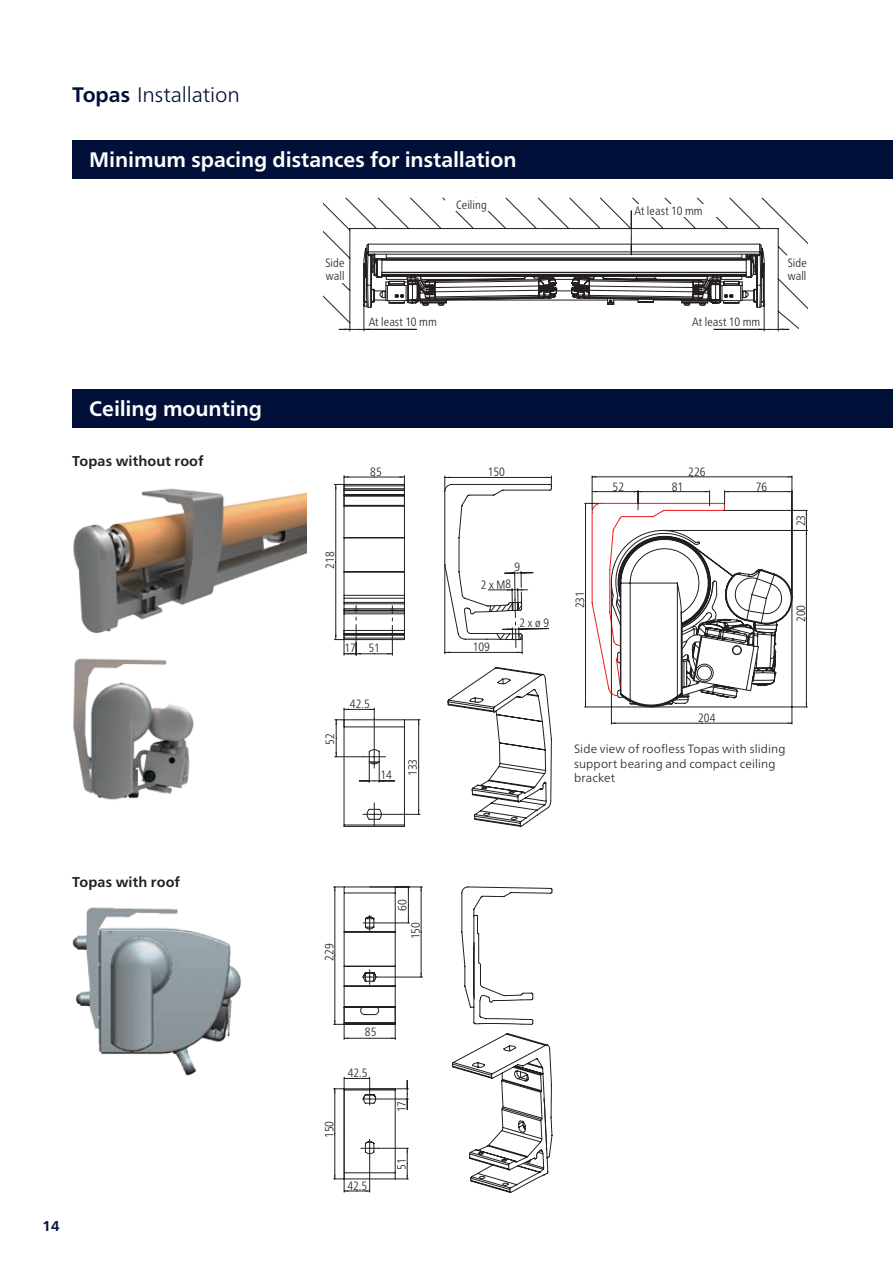
<style>
.page{position:relative;width:893px;height:1263px;background:#fff}
.page>*{position:absolute;margin:0;border:0;box-sizing:border-box;transform-origin:0 0}
._02_Sub_14_bold_weiß{font:700 21px "Frutiger Neue LTW1 G";letter-spacing:-.005em;color:#fff}
._02_Sub_14_bold{font:300 21px "Frutiger Neue LTW1 G";letter-spacing:-.01em;color:#001039}
._02_Sub_9_5_bold{font:700 14.25px "Frutiger Neue LTW1 G";letter-spacing:.005em;color:#231f20}
.t1{font:700 14.25px "Frutiger Neue LTW1 G";color:#001039}
._07_Beschriftung_8_l{font:300 condensed 12px/12.8px "Frutiger Neue LTW1 G";color:#231f20}
._04_BU_8_light{font:300 12px/14.9px "Frutiger Neue LTW1 G";letter-spacing:.015em;color:#231f20}
.s1{font-weight:700}
</style>
<div class="page">
<svg style="left:323px;top:198px;width:485px;height:131px"></svg>
<svg style="left:339px;top:211px;width:450px;height:120px"></svg>
<div style="left:446px;top:198px;width:51px;height:12px;background:#fff"></div>
<div style="left:323px;top:255px;width:22px;height:28px;background:#fff"></div>
<div style="left:788px;top:255px;width:20px;height:28px;background:#fff"></div>
<div style="left:634px;top:204px;width:92px;height:13px;background:#fff"></div>
<svg style="left:334px;top:475px;width:218px;height:340px"></svg>
<svg style="left:344px;top:598px;width:207px;height:228px"></svg>
<svg style="left:584px;top:475px;width:224px;height:249px"></svg>
<svg style="left:585px;top:503px;width:210px;height:205px"></svg>
<img style="left:73px;top:488px;width:233px;height:146px">
<img style="left:73px;top:658px;width:121px;height:142px">
<svg style="left:343px;top:887px;width:209px;height:306px"></svg>
<svg style="left:507px;top:916px;width:41px;height:274px"></svg>
<svg style="left:333px;top:887px;width:174px;height:305px"></svg>
<svg style="left:369px;top:915px;width:1px;height:15px"></svg>
<svg style="left:362px;top:970px;width:15px;height:14px"></svg>
<svg style="left:361px;top:1139px;width:18px;height:18px"></svg>
<img style="left:72px;top:907px;width:169px;height:169px">
<div style="left:72px;top:140px;width:821px;height:39px;background:#001039"></div>
<div style="left:72px;top:389px;width:821px;height:38px;background:#001039"></div>
<svg style="left:510px;top:562px;width:16px;height:12px"></svg>
<p class="_02_Sub_14_bold" style="left:72px;top:82px;width:169px"><span class="s1">Topas</span> Installation</p>
<p class="_02_Sub_14_bold_weiß" style="left:89px;top:147px;width:429px">Minimum spacing distances for installation</p>
<p class="_07_Beschriftung_8_l" style="left:456px;top:198px;width:32px">Ceiling</p>
<p class="_07_Beschriftung_8_l" style="left:634px;top:204px;width:70px">At least 10 mm</p>
<p class="_02_Sub_14_bold_weiß" style="left:89px;top:396px;width:174px">Ceiling mounting</p>
<p class="_02_Sub_9_5_bold" style="left:72px;top:452px;width:133px">Topas without roof</p>
<p class="_07_Beschriftung_8_l" style="left:325px;top:257px;width:21px">Side wall</p>
<p class="_07_Beschriftung_8_l" style="left:788px;top:257px;width:21px">Side wall</p>
<p class="_07_Beschriftung_8_l" style="left:369px;top:316px;width:70px">At least 10 mm</p>
<p class="_07_Beschriftung_8_l" style="left:692px;top:316px;width:70px">At least 10 mm</p>
<p class="_07_Beschriftung_8_l" style="left:324px;top:569px;width:19px;rotate:-90deg">218</p>
<p class="_07_Beschriftung_8_l" style="left:370px;top:465px;width:13px">85</p>
<p class="_07_Beschriftung_8_l" style="left:344px;top:642px;width:37px">17 51</p>
<p class="_07_Beschriftung_8_l" style="left:324px;top:745px;width:13px;rotate:-90deg">52</p>
<p class="_07_Beschriftung_8_l" style="left:350px;top:697px;width:21px">42.5</p>
<p class="_07_Beschriftung_8_l" style="left:380px;top:769px;width:13px">14</p>
<p class="_07_Beschriftung_8_l" style="left:406px;top:776px;width:19px;rotate:-90deg">133</p>
<p class="_07_Beschriftung_8_l" style="left:488px;top:465px;width:19px">150</p>
<p class="_07_Beschriftung_8_l" style="left:481px;top:578px;width:32px;rotate:-1deg">2 x M8</p>
<p class="_07_Beschriftung_8_l" style="left:473px;top:640px;width:19px">109</p>
<p class="_07_Beschriftung_8_l" style="left:519px;top:616px;width:31px;rotate:-1deg">2 x ø 9</p>
<p class="_07_Beschriftung_8_l" style="left:688px;top:465px;width:19px">226</p>
<p class="_07_Beschriftung_8_l" style="left:613px;top:480px;width:13px">52</p>
<p class="_07_Beschriftung_8_l" style="left:672px;top:480px;width:13px">81</p>
<p class="_07_Beschriftung_8_l" style="left:756px;top:480px;width:13px">76</p>
<p class="_07_Beschriftung_8_l" style="left:574px;top:608px;width:19px;rotate:-90deg">231</p>
<p class="_07_Beschriftung_8_l" style="left:794px;top:526px;width:13px;rotate:-90deg">23</p>
<p class="_07_Beschriftung_8_l" style="left:794px;top:622px;width:19px;rotate:-90deg">200</p>
<p class="_07_Beschriftung_8_l" style="left:698px;top:711px;width:19px">204</p>
<p class="_04_BU_8_light" style="left:574px;top:741px;width:213px">Side view of roofless Topas with sliding support bearing and compact ceiling bracket</p>
<p class="_02_Sub_9_5_bold" style="left:72px;top:873px;width:109px">Topas with roof</p>
<p class="t1" style="left:43px;top:1218px;width:18px">14</p>
<p class="_07_Beschriftung_8_l" style="left:323px;top:961px;width:19px;rotate:-90deg">229</p>
<p class="_07_Beschriftung_8_l" style="left:396px;top:911px;width:13px;rotate:-90deg">60</p>
<p class="_07_Beschriftung_8_l" style="left:409px;top:939px;width:19px;rotate:-90deg">150</p>
<p class="_07_Beschriftung_8_l" style="left:365px;top:1026px;width:13px">85</p>
<p class="_07_Beschriftung_8_l" style="left:348px;top:1066px;width:21px">42.5</p>
<p class="_07_Beschriftung_8_l" style="left:323px;top:1138px;width:19px;rotate:-90deg">150</p>
<p class="_07_Beschriftung_8_l" style="left:347px;top:1179px;width:21px">42.5</p>
<p class="_07_Beschriftung_8_l" style="left:395px;top:1112px;width:13px;rotate:-90deg">17</p>
<p class="_07_Beschriftung_8_l" style="left:395px;top:1170px;width:13px;rotate:-90deg">51</p>
</div>
